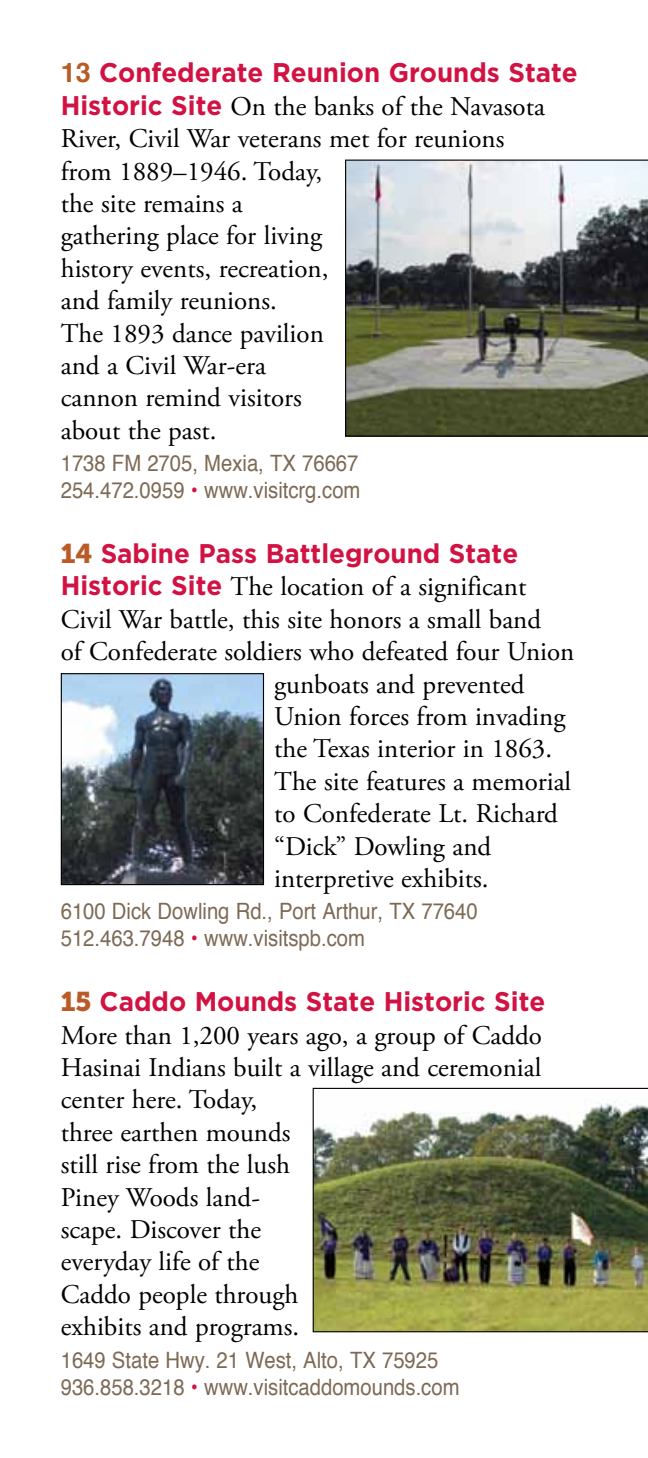
<style>
.page{position:relative;width:648px;height:1458px;background:#fff}
.page>*{position:absolute;margin:0;border:0;box-sizing:border-box;transform-origin:0 0}
.t1{font:27px/32.4px "Adobe Garamond Pro";color:#000}
.t2{font:700 27px "Gotham";color:#d11242;scale:.96 1}
.t3{font:22.5px/27px "Helvetica";color:#7c6a55;scale:.9 1}
.s1{font-family:"Helvetica";color:#ba5b27}
.s2{font-family:"Gotham";font-weight:700;color:#d11242}
.s3{color:#d11242}
.s4{font-family:"Museo Slab 900";font-weight:400;color:#ba5b27}
</style>
<div class="page">
<img style="left:63px;top:675px;width:199px;height:208px">
<div style="left:61px;top:673px;width:203px;height:212px;border:1px solid #000"></div>
<svg style="left:345px;top:160px;width:303px;height:277px;background:#82857b"></svg>
<img style="left:313px;top:1088px;width:335px;height:244px">
<p class="t2" style="left:61px;top:56px;width:540px"><span class="s1">13</span> Confederate Reunion Grounds State</p>
<p class="t1" style="left:61px;top:91px;width:486px"><span class="s2">Historic Site</span> On the banks of the Navasota<br>River, Civil War veterans met for reunions from 1889–1946. Today,<br>the site remains a<br>gathering place for living<br>history events, recreation,<br>and family reunions.<br>The 1893 dance pavilion<br>and a Civil War-era<br>cannon remind visitors<br>about the past.</p>
<p class="t3" style="left:61px;top:450px;width:335px">1738 FM 2705, Mexia, TX 76667<br>254.472.0959 <span class="s3">•</span> www.visitcrg.com</p>
<p class="t2" style="left:61px;top:537px;width:478px"><span class="s4">14</span> Sabine Pass Battleground State</p>
<p class="t1" style="left:61px;top:572px;width:467px"><span class="s2">Historic Site</span> The location of a significant</p>
<p class="t1" style="left:61px;top:604px;width:482px">Civil War battle, this site honors a small band</p>
<p class="t1" style="left:61px;top:636px;width:515px">of Confederate soldiers who defeated four Union</p>
<p class="t1" style="left:274px;top:669px;width:252px">gunboats and prevented</p>
<p class="t1" style="left:274px;top:701px;width:293px">Union forces from invading</p>
<p class="t1" style="left:274px;top:734px;width:279px">the Texas interior in 1863.</p>
<p class="t1" style="left:274px;top:766px;width:299px">The site features a memorial</p>
<p class="t1" style="left:274px;top:798px;width:285px">to Confederate Lt. Richard</p>
<p class="t1" style="left:274px;top:831px;width:219px">“Dick” Dowling and</p>
<p class="t1" style="left:274px;top:863px;width:216px">interpretive exhibits.</p>
<p class="t3" style="left:61px;top:899px;width:465px">6100 Dick Dowling Rd., Port Arthur, TX 77640<br>512.463.7948 <span class="s3">•</span> www.visitspb.com</p>
<p class="t2" style="left:61px;top:985px;width:506px"><span class="s4">15</span> Caddo Mounds State Historic Site</p>
<p class="t1" style="left:61px;top:1020px;width:483px">More than 1,200 years ago, a group of Caddo<br>Hasinai Indians built a village and ceremonial center here. Today,<br>three earthen mounds<br>still rise from the lush<br>Piney Woods land-<br>scape. Discover the<br>everyday life of the<br>Caddo people through<br>exhibits and programs.</p>
<p class="t3" style="left:61px;top:1347px;width:445px">1649 State Hwy. 21 West, Alto, TX 75925<br>936.858.3218 <span class="s3">•</span> www.visitcaddomounds.com</p>
</div>
